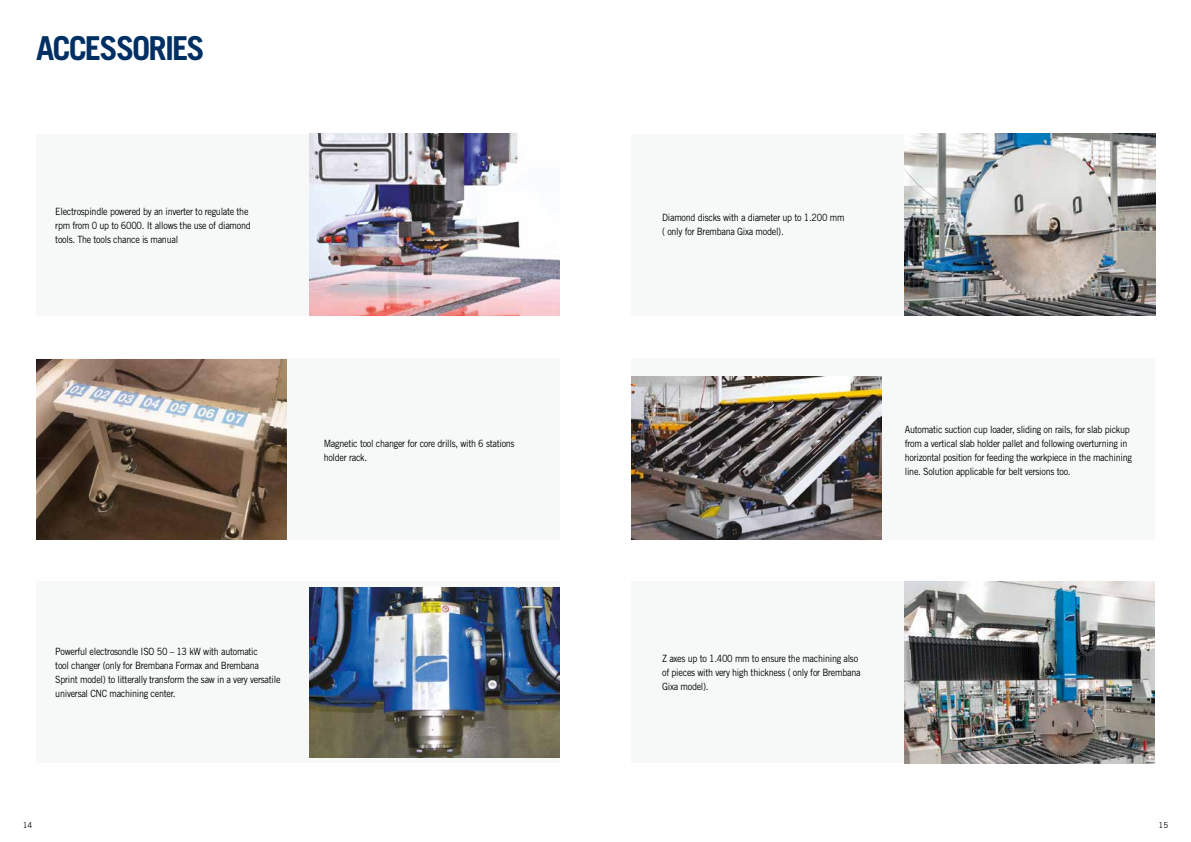
<style>
.page{position:relative;width:1191px;height:842px;background:#fff}
.page>*{position:absolute;margin:0;border:0;box-sizing:border-box;transform-origin:0 0}
.t1{font:700 33px "Trade Gothic LT Std";letter-spacing:-.06em;color:#003063}
.t2{font:10px/14px "Trade Gothic LT Std";letter-spacing:-.03em;color:#000;scale:.9 1}
.t3{font:8px "Trade Gothic LT Std";color:#000}
</style>
<div class="page">
<div style="left:631px;top:134px;width:523px;height:182px;background:#f7f9f9"></div>
<div style="left:631px;top:358px;width:523px;height:182px;background:#f7f9f9"></div>
<div style="left:631px;top:581px;width:524px;height:182px;background:#f7f9f9"></div>
<img style="left:904px;top:134px;width:251px;height:182px">
<img style="left:904px;top:581px;width:250px;height:182px">
<img style="left:631px;top:377px;width:250px;height:163px">
<div style="left:36px;top:134px;width:523px;height:182px;background:#f7f9f9"></div>
<div style="left:36px;top:358px;width:523px;height:182px;background:#f7f9f9"></div>
<div style="left:36px;top:581px;width:524px;height:182px;background:#f7f9f9"></div>
<img style="left:309px;top:134px;width:250px;height:182px">
<img style="left:36px;top:360px;width:251px;height:180px">
<img style="left:309px;top:587px;width:250px;height:170px">
<h1 class="t1" style="left:36px;top:28px;width:170px">ACCESSORIES</h1>
<p class="t2" style="left:55px;top:204px;width:219px">Electrospindle powered by an inverter to regulate the rpm from 0 up to 6000. It allows the use of diamond tools. The tools chance is manual</p>
<p class="t2" style="left:324px;top:436px;width:214px">Magnetic tool changer for core drills, with 6 stations holder rack.</p>
<p class="t2" style="left:55px;top:644px;width:252px">Powerful electrosondle ISO 50 – 13 kW with automatic<br>tool changer (only for Brembana Formax and Brembana Sprint model) to litterally transform the saw in a very versatile universal CNC machining center.</p>
<p class="t2" style="left:662px;top:210px;width:204px">Diamond discks with a diameter up to 1.200 mm ( only for Brembana Gixa model).</p>
<p class="t2" style="left:904px;top:422px;width:254px">Automatic suction cup loader, sliding on rails, for slab pickup from a vertical slab holder pallet and following overturning in horizontal position for feeding the workpiece in the machining line. Solution applicable for belt versions too.</p>
<p class="t2" style="left:662px;top:651px;width:222px">Z axes up to 1.400 mm to ensure the machining also of pieces with very high thickness ( only for Brembana<br>Gixa model).</p>
<p class="t3" style="left:23px;top:820px;width:11px">14</p>
<p class="t3" style="left:1158px;top:820px;width:11px">15</p>
</div>
